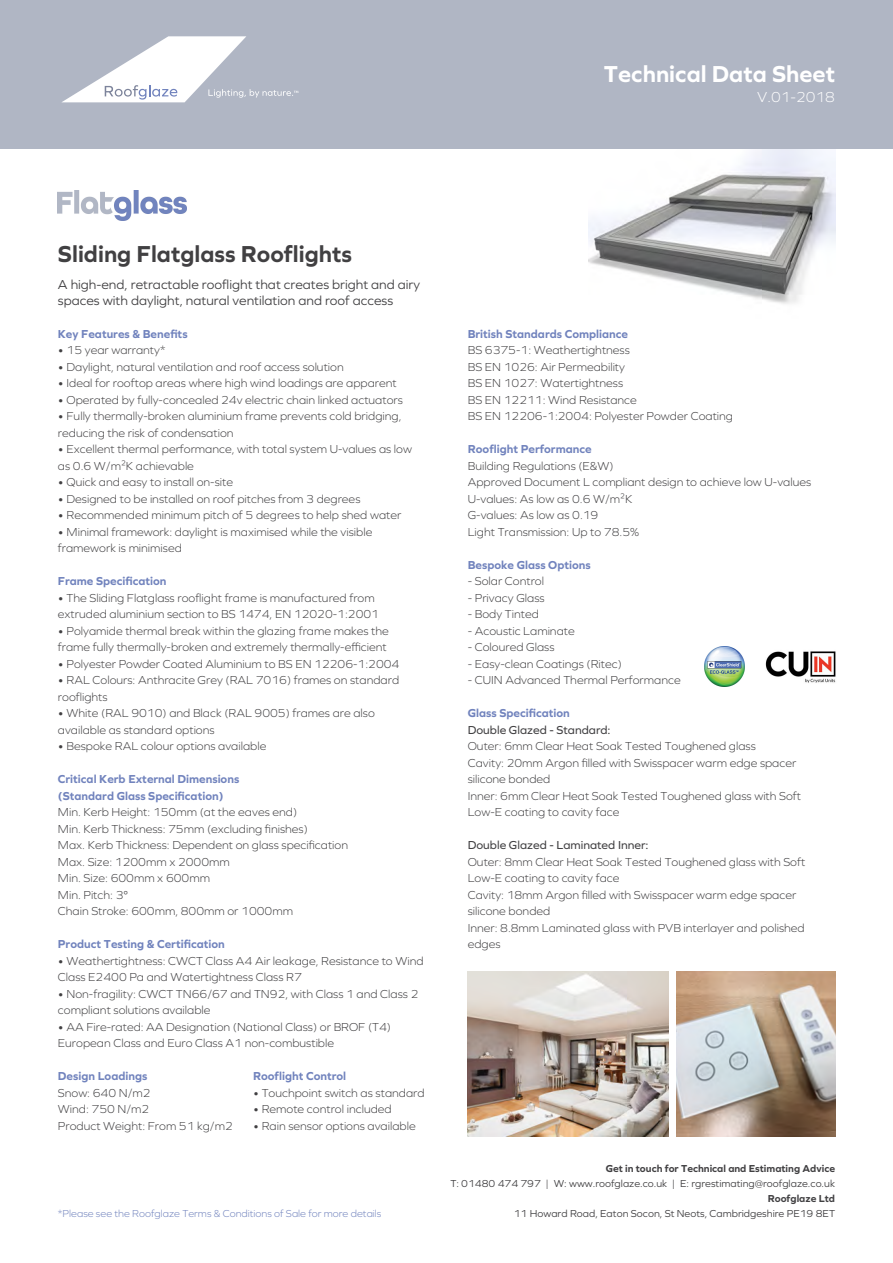
<style>
.page{position:relative;width:893px;height:1263px;background:#fff}
.page>*{position:absolute;margin:0;border:0;box-sizing:border-box;transform-origin:0 0}
.t1{font:700 24px "Graphie";color:#414042}
.t2{font:700 24px "Graphie";color:#fff}
.t3{font:300 15px "Graphie";color:#fff}
.t4{font:13.5px/16.2px "Graphie";color:#414042}
.t5{font:300 12px/16.5px "Graphie";color:#414042}
.t6{font:700 12px/16.5px "Graphie";color:#7183bd}
.t7{font:12px "Graphie";color:#414042}
.t8{font:10.5px "Graphie";color:#414042}
.t9{font:300 10.5px "Graphie";color:#7183bd}
.t10{font:700 10.5px "Graphie";color:#414042}
</style>
<div class="page">
<img style="left:589px;top:149px;width:246px;height:155px">
<div style="left:0;top:0;width:893px;height:149px;background:#b0b6c4"></div>
<svg style="left:62px;top:36px;width:236px;height:66px"></svg>
<img style="left:58px;top:191px;width:128px;height:30px">
<img style="left:705px;top:646px;width:40px;height:40px">
<img style="left:765px;top:651px;width:71px;height:32px">
<img style="left:468px;top:971px;width:200px;height:166px">
<img style="left:676px;top:971px;width:159px;height:166px">
<h1 class="t2" style="left:604px;top:60px;width:233px">Technical Data Sheet</h1>
<p class="t3" style="left:757px;top:89px;width:79px">V.01-2018</p>
<h1 class="t1" style="left:58px;top:240px;width:296px">Sliding Flatglass Rooflights</h1>
<p class="t4" style="left:58px;top:276px;width:364px">A high-end, retractable rooflight that creates bright and airy spaces with daylight, natural ventilation and roof access</p>
<p class="t6" style="left:58px;top:325px;width:131px">Key Features &amp; Benefits</p>
<p class="t5" style="left:58px;top:342px;width:109px">• 15 year warranty*</p>
<p class="t5" style="left:58px;top:358px;width:287px">• Daylight, natural ventilation and roof access solution</p>
<p class="t5" style="left:58px;top:375px;width:340px">• Ideal for rooftop areas where high wind loadings are apparent</p>
<p class="t5" style="left:58px;top:391px;width:347px">• Operated by fully-concealed 24v electric chain linked actuators</p>
<p class="t5" style="left:58px;top:408px;width:345px">• Fully thermally-broken aluminium frame prevents cold bridging, reducing the risk of condensation</p>
<p class="t5" style="left:58px;top:441px;width:356px">• Excellent thermal performance, with total system U-values as low as 0.6 W/m²K achievable</p>
<p class="t5" style="left:58px;top:474px;width:177px">• Quick and easy to install on-site</p>
<p class="t5" style="left:58px;top:490px;width:304px">• Designed to be installed on roof pitches from 3 degrees</p>
<p class="t5" style="left:58px;top:507px;width:345px">• Recommended minimum pitch of 5 degrees to help shed water</p>
<p class="t5" style="left:58px;top:523px;width:316px">• Minimal framework: daylight is maximised while the visible framework is minimised</p>
<p class="t6" style="left:58px;top:572px;width:110px">Frame Specification</p>
<p class="t5" style="left:58px;top:589px;width:323px">• The Sliding Flatglass rooflight frame is manufactured from extruded aluminium section to BS 1474, EN 12020-1:2001</p>
<p class="t5" style="left:58px;top:622px;width:333px">• Polyamide thermal break within the glazing frame makes the frame fully thermally-broken and extremely thermally-efficient</p>
<p class="t5" style="left:58px;top:655px;width:343px">• Polyester Powder Coated Aluminium to BS EN 12206-1:2004</p>
<p class="t5" style="left:58px;top:672px;width:343px">• RAL Colours: Anthracite Grey (RAL 7016) frames on standard rooflights</p>
<p class="t5" style="left:58px;top:705px;width:318px">• White (RAL 9010) and Black (RAL 9005) frames are also available as standard options</p>
<p class="t5" style="left:58px;top:738px;width:210px">• Bespoke RAL colour options available</p>
<p class="t6" style="left:58px;top:770px;width:183px">Critical Kerb External Dimensions (Standard Glass Specification)</p>
<p class="t5" style="left:58px;top:804px;width:292px">Min. Kerb Height: 150mm (at the eaves end)<br>Min. Kerb Thickness: 75mm (excluding finishes)<br>Max. Kerb Thickness: Dependent on glass specification Max. Size: 1200mm x 2000mm<br>Min. Size: 600mm x 600mm<br>Min. Pitch: 3°<br>Chain Stroke: 600mm, 800mm or 1000mm</p>
<p class="t6" style="left:58px;top:935px;width:168px">Product Testing &amp; Certification</p>
<p class="t5" style="left:58px;top:952px;width:367px">• Weathertightness: CWCT Class A4 Air leakage, Resistance to Wind<br>Class E2400 Pa and Watertightness Class R7</p>
<p class="t5" style="left:58px;top:985px;width:362px">• Non-fragility: CWCT TN66/67 and TN92, with Class 1 and Class 2 compliant solutions available</p>
<p class="t5" style="left:58px;top:1018px;width:335px">• AA Fire-rated: AA Designation (National Class) or BROF (T4)<br>European Class and Euro Class A1 non-combustible</p>
<p class="t6" style="left:58px;top:1067px;width:91px">Design Loadings</p>
<p class="t5" style="left:58px;top:1084px;width:176px">Snow: 640 N/m2<br>Wind: 750 N/m2<br>Product Weight: From 51 kg/m2</p>
<p class="t6" style="left:253px;top:1068px;width:95px">Rooflight Control</p>
<p class="t5" style="left:253px;top:1084px;width:173px">• Touchpoint switch as standard</p>
<p class="t5" style="left:253px;top:1101px;width:140px">• Remote control included</p>
<p class="t5" style="left:253px;top:1117px;width:164px">• Rain sensor options available</p>
<p class="t6" style="left:468px;top:325px;width:162px">British Standards Compliance</p>
<p class="t5" style="left:468px;top:342px;width:267px">BS 6375-1: Weathertightness<br>BS EN 1026: Air Permeability<br>BS EN 1027: Watertightness<br>BS EN 12211: Wind Resistance<br>BS EN 12206-1:2004: Polyester Powder Coating</p>
<p class="t6" style="left:468px;top:440px;width:125px">Rooflight Performance</p>
<p class="t5" style="left:468px;top:457px;width:345px">Building Regulations (E&amp;W)<br>Approved Document L compliant design to achieve low U-values U-values: As low as 0.6 W/m²K<br>G-values: As low as 0.19<br>Light Transmission: Up to 78.5%</p>
<p class="t6" style="left:468px;top:556px;width:125px">Bespoke Glass Options</p>
<p class="t5" style="left:468px;top:573px;width:78px">- Solar Control</p>
<p class="t5" style="left:468px;top:589px;width:78px">- Privacy Glass</p>
<p class="t5" style="left:468px;top:606px;width:73px">- Body Tinted</p>
<p class="t5" style="left:468px;top:622px;width:109px">- Acoustic Laminate</p>
<p class="t5" style="left:468px;top:639px;width:88px">- Coloured Glass</p>
<p class="t5" style="left:468px;top:655px;width:156px">- Easy-clean Coatings (Ritec)</p>
<p class="t5" style="left:468px;top:672px;width:214px">- CUIN Advanced Thermal Performance</p>
<p class="t6" style="left:468px;top:704px;width:104px">Glass Specification</p>
<p class="t7" style="left:468px;top:722px;width:144px">Double Glazed - Standard:</p>
<p class="t5" style="left:468px;top:738px;width:335px">Outer: 6mm Clear Heat Soak Tested Toughened glass<br>Cavity: 20mm Argon filled with Swisspacer warm edge spacer silicone bonded<br>Inner: 6mm Clear Heat Soak Tested Toughened glass with Soft Low-E coating to cavity face</p>
<p class="t7" style="left:468px;top:838px;width:182px">Double Glazed - Laminated Inner:</p>
<p class="t5" style="left:468px;top:853px;width:339px">Outer: 8mm Clear Heat Soak Tested Toughened glass with Soft Low-E coating to cavity face<br>Cavity: 18mm Argon filled with Swisspacer warm edge spacer silicone bonded<br>Inner: 8.8mm Laminated glass with PVB interlayer and polished edges</p>
<p class="t10" style="left:606px;top:1162px;width:231px">Get in touch for Technical and Estimating Advice</p>
<p class="t8" style="left:450px;top:1177px;width:386px">T: 01480 474 797 | W: www.roofglaze.co.uk | E: rgrestimating@roofglaze.co.uk</p>
<p class="t10" style="left:768px;top:1192px;width:69px">Roofglaze Ltd</p>
<p class="t9" style="left:58px;top:1207px;width:325px">*Please see the Roofglaze Terms &amp; Conditions of Sale for more details</p>
<p class="t8" style="left:514px;top:1207px;width:323px">11 Howard Road, Eaton Socon, St Neots, Cambridgeshire PE19 8ET</p>
</div>
